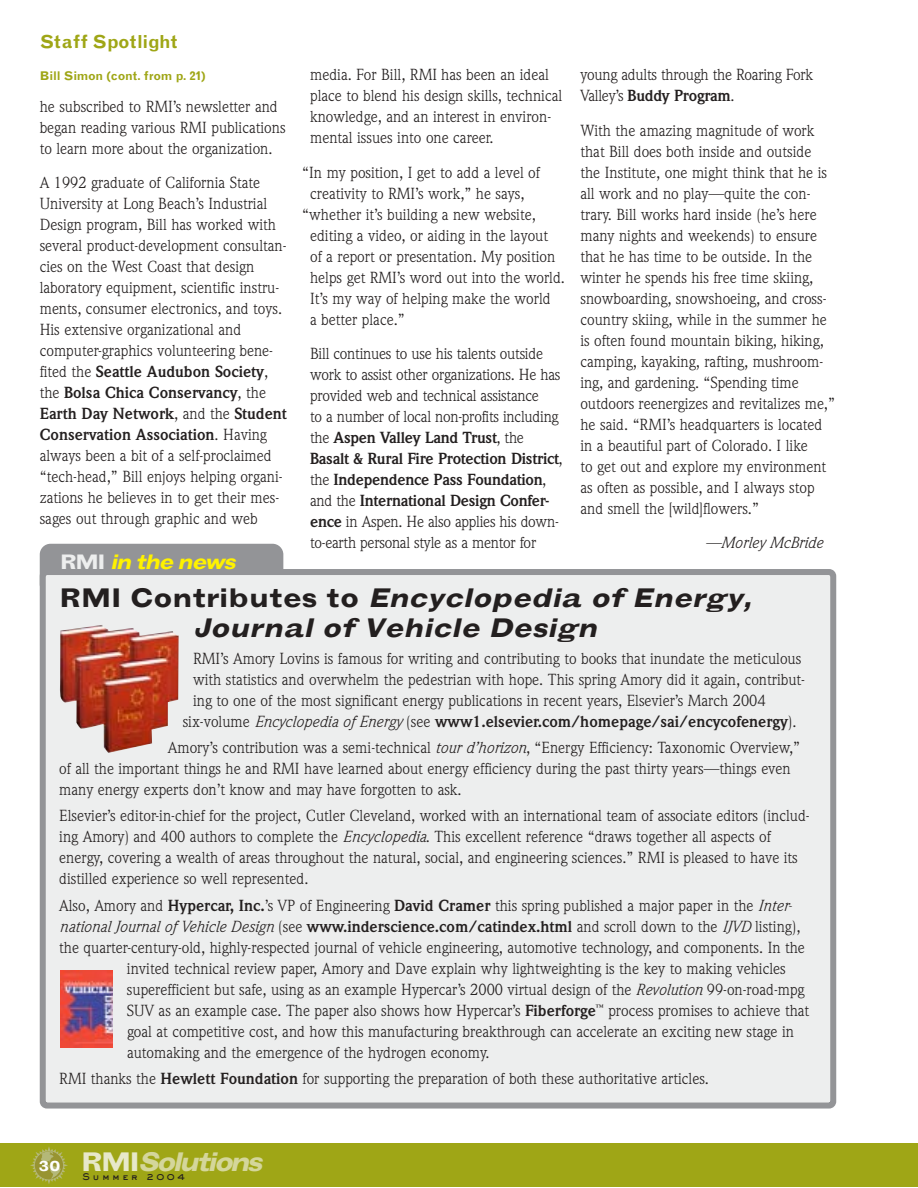
<style>
.page{position:relative;width:918px;height:1188px;background:#fff}
.page>*{position:absolute;margin:0;border:0;box-sizing:border-box;transform-origin:0 0}
.t1{font:italic 700 expanded 27px/30px "Grotesque";color:#231f1f}
.t2{font:italic 700 expanded 27px "Grotesque";color:#d4d69b}
.t3{font:italic 700 expanded 21px "Grotesque";color:#fff200}
.t4{font:700 18px "Grotesque";color:#9fa616}
.t5{font:15.75px/21px "Weidemann";color:#231f1f}
.t6{font:italic 15.75px "Weidemann";color:#231f1f}
.t7{font:700 15.75px "Weidemann";color:#231f1f}
.t8{font:700 expanded 15px "Grotesque";color:#fff}
.t9{font:700 12px "Grotesque";letter-spacing:-.015em;color:#9fa616}
.t10{font:9px "AT Sackers Heavy Gothic";letter-spacing:.265em;color:#231f1f}
.s1{font-weight:700}
.s2{font-style:normal;color:#edeeee}
.s3{font-style:normal}
.s4{font-weight:400}
.s5{font-weight:400;font-style:italic}
.s6{font-style:italic}
.s7{font-weight:700;font-style:normal}
.s8{font-style:normal;color:#e7e8c9}
</style>
<div class="page">
<div style="left:0;top:1144px;width:917px;height:43px;background:#9fa616"></div>
<svg style="left:30px;top:1147px;width:38px;height:37px"></svg>
<div style="left:40px;top:544px;width:243px;height:51px;background:#939497;border-radius:11px"></div>
<div style="left:40px;top:569px;width:796px;height:540px;background:#edeeee"></div>
<img style="left:59px;top:625px;width:120px;height:128px">
<img style="left:60px;top:970px;width:52px;height:78px">
<p class="t4" style="left:40px;top:31px;width:139px">Staff Spotlight</p>
<p class="t9" style="left:40px;top:68px;width:168px">Bill Simon (cont. from p. 21)</p>
<p class="t5" style="left:40px;top:96px;width:247px">he subscribed to RMI’s newsletter and began reading various RMI publications to learn more about the organization.</p>
<p class="t5" style="left:40px;top:172px;width:249px">A 1992 graduate of California State University at Long Beach’s Industrial Design program, Bill has worked with several product-development consultan&shy;cies on the West Coast that design laboratory equipment, scientific instru&shy;ments, consumer electronics, and toys.<br>His extensive organizational and computer-graphics volunteering bene&shy;fited the <span class="s1">Seattle Audubon Society</span>, the <span class="s1">Bolsa Chica Conservancy</span>, the <span class="s1">Earth Day Network</span>, and the <span class="s1">Student Conservation Association</span>. Having always been a bit of a self-proclaimed “tech-head,” Bill enjoys helping organi&shy;zations he believes in to get their mes&shy;sages out through graphic and web</p>
<h2 class="t3" style="left:60px;top:549px;width:183px"><span class="s2">R M I</span> in the news</h2>
<p class="t5" style="left:310px;top:64px;width:254px">media. For Bill, RMI has been an ideal place to blend his design skills, technical knowledge, and an interest in environ&shy;mental issues into one career.</p>
<p class="t5" style="left:302px;top:162px;width:239px">“In my position, I get to add a level of</p>
<p class="t5" style="left:310px;top:183px;width:216px">creativity to RMI’s work,” he says,</p>
<p class="t5" style="left:302px;top:204px;width:235px">“whether it’s building a new website,</p>
<p class="t5" style="left:310px;top:225px;width:240px">editing a video, or aiding in the layout</p>
<p class="t5" style="left:310px;top:246px;width:247px">of a report or presentation. My position</p>
<p class="t5" style="left:310px;top:267px;width:256px">helps get RMI’s word out into the world.</p>
<p class="t5" style="left:310px;top:288px;width:242px">It’s my way of helping make the world</p>
<p class="t5" style="left:310px;top:309px;width:96px">a better place.”</p>
<p class="t5" style="left:310px;top:343px;width:254px">Bill continues to use his talents outside work to assist other organizations. He has provided web and technical assistance<br>to a number of local non-profits including the <span class="s1">Aspen Valley Land Trust</span>, the <span class="s1">Basalt &amp; Rural Fire Protection District</span>, the <span class="s1">Independence Pass Foundation</span>, and the <span class="s1">International Design Confer&shy;ence</span> in Aspen. He also applies his down&shy;to-earth personal style as a mentor for</p>
<p class="t5" style="left:580px;top:64px;width:234px">young adults through the Roaring Fork<br>Valley’s <span class="s1">Buddy Program</span>.</p>
<p class="t5" style="left:580px;top:120px;width:256px">With the amazing magnitude of work that Bill does both inside and outside the Institute, one might think that he is all work and no play—quite the con&shy;trary. Bill works hard inside (he’s here many nights and weekends) to ensure that he has time to be outside. In the winter he spends his free time skiing, snowboarding, snowshoeing, and cross&shy;country skiing, while in the summer he is often found mountain biking, hiking, camping, kayaking, rafting, mushroom&shy;ing, and gardening. “Spending time outdoors reenergizes and revitalizes me,” he said. “RMI’s headquarters is located in a beautiful part of Colorado. I like<br>to get out and explore my environment as often as possible, and I always stop and smell the [wild]flowers.”</p>
<p class="t6" style="left:705px;top:533px;width:119px">—Morley McBride</p>
<h1 class="t1" style="left:193px;top:583px;width:567px;text-indent:-134px"><span class="s3">R M I C o n t r i b u t e s t o</span> Encyclopedia of Energy,<br>Journal of Vehicle Design</h1>
<p class="t5" style="left:193px;top:647px;width:610px">RMI’s Amory Lovins is famous for writing and contributing to books that inundate the meticulous</p>
<p class="t5" style="left:193px;top:668px;width:613px">with statistics and overwhelm the pedestrian with hope. This spring Amory did it again, contribut-</p>
<p class="t5" style="left:193px;top:689px;width:574px">ing to one of the most significant energy publications in recent years, Elsevier’s March 2004</p>
<p class="t7" style="left:183px;top:712px;width:615px"><span class="s4">six-volume</span> <span class="s5">Encyclopedia of Energy</span> <span class="s4">(see</span> www1.elsevier.com/homepage/sai/encycofenergy<span class="s4">).</span></p>
<p class="t5" style="left:59px;top:737px;width:742px;text-indent:109px">Amory’s contribution was a semi-technical <span class="s6">tour d’horizon</span>, “Energy Efficiency: Taxonomic Overview,” of all the important things he and RMI have learned about energy efficiency during the past thirty years—things even many energy experts don’t know and may have forgotten to ask.</p>
<p class="t5" style="left:59px;top:805px;width:752px">Elsevier’s editor-in-chief for the project, Cutler Cleveland, worked with an international team of associate editors (includ&shy;ing Amory) and 400 authors to complete the <span class="s6">Encyclopedia</span>. This excellent reference “draws together all aspects of energy, covering a wealth of areas throughout the natural, social, and engineering sciences.” RMI is pleased to have its distilled experience so well represented.</p>
<p class="t5" style="left:59px;top:895px;width:734px">Also, Amory and <span class="s1">Hypercar, Inc.</span>’s VP of Engineering <span class="s1">David Cramer</span> this spring published a major paper in the <span class="s6">Inter-</span></p>
<p class="t6" style="left:59px;top:917px;width:743px">national Journal of Vehicle Design <span class="s3">(see</span> <span class="s7">www.inderscience.com/catindex.html</span> <span class="s3">and scroll down to the</span> IJVD <span class="s3">listing),</span></p>
<p class="t5" style="left:59px;top:937px;width:747px">the quarter-century-old, highly-respected journal of vehicle engineering, automotive technology, and components. In the</p>
<p class="t5" style="left:127px;top:958px;width:660px">invited technical review paper, Amory and Dave explain why lightweighting is the key to making vehicles</p>
<p class="t5" style="left:127px;top:979px;width:679px">superefficient but safe, using as an example Hypercar’s 2000 virtual design of the <span class="s6">Revolution</span> 99-on-road-mpg</p>
<p class="t5" style="left:127px;top:1000px;width:684px">SUV as an example case. The paper also shows how Hypercar’s <span class="s1">Fiberforge</span><sup>™</sup> process promises to achieve that</p>
<p class="t5" style="left:127px;top:1021px;width:669px">goal at competitive cost, and how this manufacturing breakthrough can accelerate an exciting new stage in</p>
<p class="t5" style="left:127px;top:1042px;width:364px">automaking and the emergence of the hydrogen economy.</p>
<p class="t5" style="left:59px;top:1068px;width:651px">RMI thanks the <span class="s1">Hewlett Foundation</span> for supporting the preparation of both these authoritative articles.</p>
<p class="t8" style="left:38px;top:1156px;width:23px">30</p>
<h1 class="t2" style="left:81px;top:1145px;width:190px"><span class="s8">R M I</span> Solutions</h1>
<p class="t10" style="left:83px;top:1171px;width:104px">Summer 2004</p>
</div>
